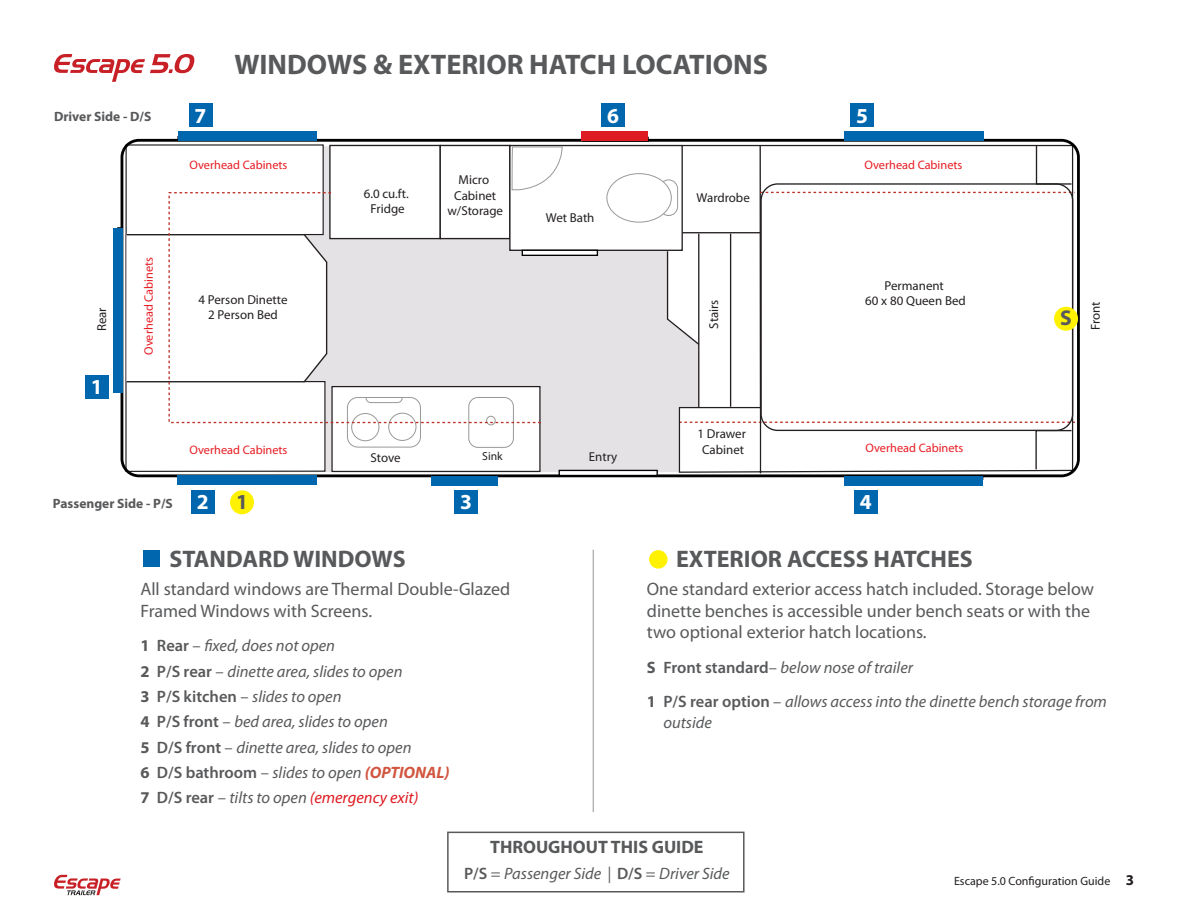
<style>
.page{position:relative;width:1188px;height:918px;background:#fff}
.page>*{position:absolute;margin:0;border:0;box-sizing:border-box;transform-origin:0 0}
.t1{font:700 28.35px "Myriad Pro";color:#58595b}
.t2{font:700 24px "Myriad Pro";color:#58595b}
.t3{font:700 21.45px "Myriad Pro";color:#fff}
.t4{font:700 21.45px "Myriad Pro";color:#58595b}
.t5{font:18px/21.6px "Myriad Pro";color:#58595b}
.t6{font:700 18px "Myriad Pro";color:#58595b}
.t7{font:italic 16.5px/25.3px "Myriad Pro";color:#58595b}
.t8{font:700 15px "Myriad Pro";color:#231f20}
.t9{font:700 13.5px "Myriad Pro";color:#58595b}
.t10{font:12.9px/15.5px "Myriad Pro";color:#231f20;text-align:center}
.t11{font:12.3px "Myriad Pro";color:#e81e25}
.t12{font:12px "Myriad Pro";color:#231f20}
.t13{font:11.7px "Myriad Pro";color:#231f20}
.s1{font-weight:700;font-style:normal}
.s2{font-weight:600;font-style:normal}
.s3{font-style:normal}
.s4{font-weight:700;color:#d1553f}
.s5{color:#df1b22}
</style>
<div class="page">
<svg style="left:54px;top:875px;width:67px;height:20px"></svg>
<svg style="left:54px;top:54px;width:141px;height:28px"></svg>
<div style="left:326px;top:146px;width:352px;height:326px;background:#e5e2e5"></div>
<svg style="left:125px;top:383px;width:201px;height:90px"></svg>
<div style="left:128px;top:195px;width:44px;height:208px;background:#fff"></div>
<div style="left:330px;top:145px;width:110px;height:94px;background:#fff"></div>
<div style="left:329px;top:145px;width:112px;height:94px;border:1px solid #231f20"></div>
<div style="left:332px;top:387px;width:208px;height:84px;background:#fff"></div>
<div style="left:331px;top:386px;width:210px;height:86px;border:1px solid #231f20"></div>
<div style="left:440px;top:145px;width:70px;height:94px;background:#fff"></div>
<div style="left:440px;top:145px;width:71px;height:94px;border:1px solid #231f20"></div>
<div style="left:347px;top:397px;width:74px;height:50px;border:1px solid #999998;border-radius:10px"></div>
<div style="left:351px;top:413px;width:28px;height:28px;border:1px solid #999998;border-radius:50%"></div>
<div style="left:388px;top:413px;width:28px;height:28px;border:1px solid #999998;border-radius:50%"></div>
<div style="left:469px;top:397px;width:45px;height:51px;border:1px solid #999998;border-radius:9px"></div>
<div style="left:486px;top:416px;width:9px;height:9px;border:1px solid #999998;border-radius:50%"></div>
<svg style="left:125px;top:144px;width:203px;height:239px"></svg>
<svg style="left:168px;top:191px;width:374px;height:233px"></svg>
<div style="left:510px;top:146px;width:172px;height:104px;background:#fff"></div>
<div style="left:509px;top:145px;width:174px;height:106px;border:1px solid #231f20"></div>
<div style="left:522px;top:250px;width:75px;height:5px;background:#fff"></div>
<div style="left:522px;top:250px;width:76px;height:6px;border:1px solid #000"></div>
<svg style="left:511px;top:146px;width:52px;height:44px"></svg>
<div style="left:607px;top:173px;width:65px;height:49px;border:1px solid #999998;border-radius:50%"></div>
<svg style="left:662px;top:179px;width:16px;height:37px"></svg>
<svg style="left:666px;top:250px;width:12px;height:96px"></svg>
<svg style="left:678px;top:144px;width:396px;height:329px"></svg>
<div style="left:760px;top:183px;width:313px;height:248px;border:1px solid #231f20;border-radius:17px"></div>
<svg style="left:1035px;top:144px;width:38px;height:41px"></svg>
<svg style="left:1035px;top:429px;width:38px;height:42px"></svg>
<div style="left:121px;top:139px;width:959px;height:338px;border:3px solid #000;border-radius:17px"></div>
<div style="left:559px;top:470px;width:98px;height:5px;background:#fff"></div>
<div style="left:559px;top:470px;width:99px;height:6px;border:1px solid #000"></div>
<div style="left:432px;top:475px;width:66px;height:5px;border:1px solid #000"></div>
<div style="left:582px;top:137px;width:67px;height:5px;border:1px solid #000"></div>
<div style="left:177px;top:136px;width:140px;height:5px;border:1px solid #000"></div>
<div style="left:844px;top:475px;width:139px;height:5px;border:1px solid #000"></div>
<div style="left:143px;top:551px;width:17px;height:16px;background:#0067ae"></div>
<div style="left:177px;top:476px;width:139px;height:9px;background:#0067ae"></div>
<div style="left:178px;top:131px;width:138px;height:10px;background:#0067ae"></div>
<div style="left:113px;top:228px;width:9px;height:165px;background:#0067ae"></div>
<div style="left:844px;top:477px;width:138px;height:9px;background:#0067ae"></div>
<div style="left:844px;top:131px;width:139px;height:10px;background:#0067ae"></div>
<div style="left:431px;top:476px;width:67px;height:10px;background:#0067ae"></div>
<div style="left:582px;top:132px;width:66px;height:9px;background:#df1b22"></div>
<div style="left:85px;top:375px;width:23px;height:23px;background:#0067ae"></div>
<div style="left:191px;top:490px;width:23px;height:23px;background:#0067ae"></div>
<div style="left:455px;top:490px;width:23px;height:23px;background:#0067ae"></div>
<div style="left:854px;top:490px;width:23px;height:23px;background:#0067ae"></div>
<div style="left:602px;top:104px;width:23px;height:23px;background:#0067ae"></div>
<div style="left:189px;top:104px;width:23px;height:23px;background:#0067ae"></div>
<div style="left:850px;top:104px;width:24px;height:23px;background:#0067ae"></div>
<div style="left:649px;top:550px;width:19px;height:19px;background:#fff200;border-radius:50%"></div>
<div style="left:1054px;top:307px;width:24px;height:24px;background:#fff200;border-radius:50%"></div>
<div style="left:230px;top:490px;width:24px;height:24px;background:#fff200;border-radius:50%"></div>
<hr style="left:593px;top:550px;width:1px;height:262px;background:#939598">
<div style="left:447px;top:832px;width:298px;height:60px;background:#fff;border:2px solid #58595b"></div>
<p class="t9" style="left:54px;top:109px;width:99px">Driver Side - D/S</p>
<h1 class="t1" style="left:234px;top:48px;width:535px">WINDOWS &amp; EXTERIOR HATCH LOCATIONS</h1>
<h3 class="t3" style="left:195px;top:103px;width:13px">7</h3>
<h3 class="t3" style="left:607px;top:103px;width:13px">6</h3>
<h3 class="t3" style="left:856px;top:103px;width:13px">5</h3>
<p class="t11" style="left:190px;top:157px;width:99px">Overhead Cabinets</p>
<p class="t10" style="left:364px;top:186px;width:47px">6.0 cu.ft.<br>Fridge</p>
<p class="t10" style="left:447px;top:172px;width:57px">Micro<br>Cabinet w/Storage</p>
<p class="t10" style="left:546px;top:210px;width:50px">Wet Bath</p>
<p class="t10" style="left:697px;top:189px;width:55px">Wardrobe</p>
<p class="t11" style="left:865px;top:157px;width:99px">Overhead Cabinets</p>
<p class="t11" style="left:141px;top:355px;width:99px;rotate:-90deg">Overhead Cabinets</p>
<p class="t10" style="left:865px;top:278px;width:102px">Permanent<br>60 x 80 Queen Bed</p>
<p class="t10" style="left:199px;top:291px;width:91px">4 Person Dinette<br>2 Person Bed</p>
<p class="t10" style="left:706px;top:329px;width:31px;rotate:-90deg">Stairs</p>
<p class="t10" style="left:94px;top:331px;width:25px;rotate:-90deg">Rear</p>
<p class="t10" style="left:1088px;top:330px;width:30px;rotate:-90deg">Front</p>
<h3 class="t4" style="left:1060px;top:306px;width:13px">S</h3>
<h3 class="t3" style="left:91px;top:375px;width:13px">1</h3>
<p class="t9" style="left:53px;top:496px;width:121px">Passenger Side - P/S</p>
<p class="t11" style="left:190px;top:443px;width:99px">Overhead Cabinets</p>
<p class="t10" style="left:370px;top:450px;width:32px">Stove</p>
<p class="t13" style="left:482px;top:449px;width:22px">Sink</p>
<p class="t10" style="left:589px;top:448px;width:30px">Entry</p>
<p class="t10" style="left:698px;top:426px;width:50px">1 Drawer<br>Cabinet</p>
<p class="t11" style="left:866px;top:440px;width:99px">Overhead Cabinets</p>
<h3 class="t3" style="left:197px;top:490px;width:13px">2</h3>
<h3 class="t3" style="left:460px;top:490px;width:13px">3</h3>
<h3 class="t3" style="left:860px;top:490px;width:13px">4</h3>
<h3 class="t4" style="left:236px;top:490px;width:13px">1</h3>
<h2 class="t2" style="left:169px;top:545px;width:238px">STANDARD WINDOWS</h2>
<p class="t5" style="left:140px;top:578px;width:371px">All standard windows are Thermal Double-Glazed<br>Framed Windows with Screens.</p>
<p class="t7" style="left:140px;top:633px;width:311px"><span class="s1">1</span> <span class="s2">Rear</span> <span class="s3">–</span> fixed, does not open<br><span class="s1">2</span> <span class="s2">P/S rear</span> <span class="s3">–</span> dinette area, slides to open<br><span class="s1">3</span> <span class="s2">P/S kitchen</span> <span class="s3">–</span> slides to open<br><span class="s1">4</span> <span class="s2">P/S front</span> <span class="s3">–</span> bed area, slides to open<br><span class="s1">5</span> <span class="s2">D/S front</span> <span class="s3">–</span> dinette area, slides to open<br><span class="s1">6</span> <span class="s2">D/S bathroom</span> <span class="s3">–</span> slides to open <span class="s4">(OPTIONAL)<br></span><span class="s1">7</span> <span class="s2">D/S rear</span> <span class="s3">–</span> tilts to open <span class="s5">(emergency exit)</span></p>
<h2 class="t2" style="left:676px;top:545px;width:298px">EXTERIOR ACCESS HATCHES</h2>
<p class="t5" style="left:647px;top:578px;width:449px">One standard exterior access hatch included. Storage below dinette benches is accessible under bench seats or with the two optional exterior hatch locations.</p>
<p class="t7" style="left:647px;top:650px;width:462px;line-height:34.5px"><span class="s1">S</span> <span class="s2">Front standard</span><span class="s3">–</span> below nose of trailer<br><span class="s1">1</span> <span class="s2">P/S rear option</span> <span class="s3">–</span> allows access into the dinette bench storage from</p>
<p class="t7" style="left:663px;top:710px;width:50px">outside</p>
<p class="t6" style="left:490px;top:837px;width:215px">THROUGHOUT THIS GUIDE</p>
<p class="t7" style="left:464px;top:860px;width:267px"><span class="s2">P/S</span> <span class="s3">=</span> Passenger Side | <span class="s2">D/S</span> <span class="s3">=</span> Driver Side</p>
<p class="t12" style="left:954px;top:873px;width:158px">Escape 5.0 Configuration Guide</p>
<p class="t8" style="left:1126px;top:872px;width:10px">3</p>
</div>
